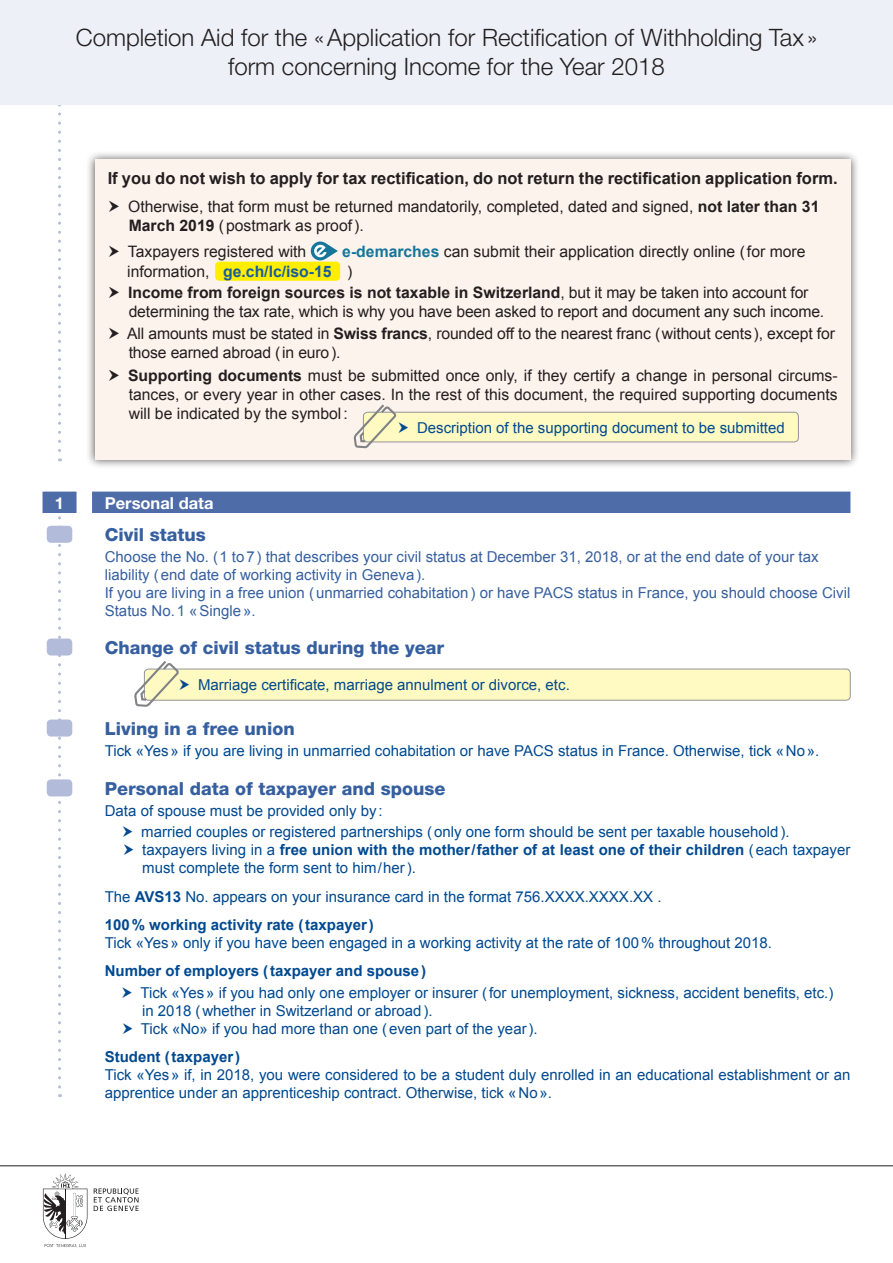
<style>
.page{position:relative;width:893px;height:1263px;background:#fff}
.page>*{position:absolute;margin:0;border:0;box-sizing:border-box;transform-origin:0 0}
.t1{font:300 24px/28.8px "Helvetica Neue";color:#231f20;text-align:center}
.t2{font:800 18px "Helvetica Neue";color:#365fa0}
.t3{font:700 16.5px "Arial";color:#231f20}
.t4{font:700 16.5px "Helvetica Neue";color:#fff}
.t5{font:15.75px/18.9px "Arial";color:#231f20}
.t6{font:700 15.75px/21px "Arial";color:#231f20}
.t7{font:700 15.75px "Arial";color:#175d9e}
.t8{font:15px/18px "Arial";color:#014990}
.t9{font:15px/18px "Arial";color:#365fa0}
.t10{font:700 15px "Arial";color:#014990}
.s1{font-weight:700}
.s2{font-weight:700;color:#167699}
.s3{font-weight:400}
</style>
<div class="page">
<svg style="left:58px;top:104px;width:3px;height:357px"></svg>
<div style="left:0;top:0;width:893px;height:104px;background:#edf0f7"></div>
<svg style="left:43px;top:1173px;width:44px;height:74px"></svg>
<hr style="left:65px;top:1189px;width:1px;height:49px;background:#231f20">
<svg style="left:94px;top:1188px;width:45px;height:23px"></svg>
<hr style="left:0;top:1165px;width:893px;height:1px;background:#231f20">
<div style="left:86px;top:150px;width:774px;height:319px;background:#231f20;opacity:.75"></div>
<div style="left:95px;top:159px;width:755px;height:301px;background:#fdf3ed"></div>
<svg style="left:311px;top:242px;width:27px;height:18px"></svg>
<div style="left:215px;top:262px;width:125px;height:19px;background:#ffee01;border-radius:4px"></div>
<div style="left:363px;top:412px;width:435px;height:30px;background:#fffac1;border-radius:4px"></div>
<div style="left:363px;top:412px;width:436px;height:30px;border:1px solid #939598;border-radius:4px"></div>
<svg style="left:43px;top:492px;width:807px;height:605px"></svg>
<svg style="left:353px;top:404px;width:55px;height:45px"></svg>
<h1 class="t1" style="left:76px;top:23px;width:743px">Completion Aid for the «Application for Rectification of Withholding Tax » form concerning Income for the Year 2018</h1>
<p class="t3" style="left:108px;top:167px;width:731px">If you do not wish to apply for tax rectification, do not return the rectification application form.</p>
<p class="t5" style="left:128px;top:197px;width:693px">Otherwise, that form must be returned mandatorily, completed, dated and signed, <span class="s1">not later than 31<br>March 2019</span> (postmark as proof).</p>
<p class="t5" style="left:128px;top:242px;width:180px">Taxpayers registered with</p>
<p class="t5" style="left:342px;top:242px;width:465px"><span class="s2">e-demarches</span> can submit their application directly online (for more</p>
<p class="t5" style="left:127px;top:262px;width:84px">information,</p>
<p class="t7" style="left:223px;top:261px;width:110px">ge.ch/lc/iso-15</p>
<p class="t6" style="left:128px;top:261px;width:682px;text-indent:219px"><span class="s3">)<br></span>Income from foreign sources is not taxable in Switzerland<span class="s3">, but it may be taken into account for</span></p>
<p class="t5" style="left:127px;top:300px;width:709px;line-height:22.5px">determining the tax rate, which is why you have been asked to report and document any such income.<br>All amounts must be stated in <span class="s1">Swiss francs</span>, rounded off to the nearest franc (without cents), except for</p>
<p class="t5" style="left:128px;top:342px;width:711px;line-height:22.5px">those earned abroad (in euro).<br><span class="s1">Supporting documents</span> must be submitted once only, if they certify a change in personal circums-</p>
<p class="t5" style="left:129px;top:385px;width:710px">tances, or every year in other cases. In the rest of this document, the required supporting documents will be indicated by the symbol:</p>
<p class="t8" style="left:417px;top:419px;width:369px">Description of the supporting document to be submitted</p>
<p class="t4" style="left:55px;top:493px;width:11px">1</p>
<p class="t4" style="left:105px;top:493px;width:110px">Personal data</p>
<p class="t2" style="left:105px;top:524px;width:103px">Civil status</p>
<p class="t9" style="left:105px;top:548px;width:747px">Choose the No. ( 1 to7) that describes your civil status at December 31, 2018, or at the end date of your tax liability (end date of working activity in Geneva).<br>If you are living in a free union (unmarried cohabitation) or have PACS status in France, you should choose Civil Status No.1 «Single».</p>
<p class="t2" style="left:105px;top:637px;width:341px">Change of civil status during the year</p>
<p class="t8" style="left:198px;top:676px;width:373px">Marriage certificate, marriage annulment or divorce, etc.</p>
<p class="t2" style="left:105px;top:718px;width:192px">Living in a free union</p>
<p class="t8" style="left:105px;top:742px;width:716px">Tick «Yes» if you are living in unmarried cohabitation or have PACS status in France. Otherwise, tick «No».</p>
<p class="t2" style="left:105px;top:778px;width:342px">Personal data of taxpayer and spouse</p>
<p class="t8" style="left:141px;top:800px;width:650px;line-height:21.6px;text-indent:-36px">Data of spouse must be provided only by :<br>married couples or registered partnerships (only one form should be sent per taxable household).</p>
<p class="t8" style="left:142px;top:841px;width:710px">taxpayers living in a <span class="s1">free union with the mother / father of at least one of their children</span> (each taxpayer must complete the form sent to him / her).</p>
<p class="t8" style="left:105px;top:883px;width:558px;line-height:27.9px">The <span class="s1">AVS13</span> No. appears on your insurance card in the format 756.XXXX.XXXX.XX .<br><span class="s1">100% working activity rate (taxpayer)</span></p>
<p class="t8" style="left:105px;top:934px;width:669px">Tick «Yes» only if you have been engaged in a working activity at the rate of 100% throughout 2018.</p>
<p class="t10" style="left:105px;top:961px;width:323px">Number of employers (taxpayer and spouse)</p>
<p class="t8" style="left:140px;top:984px;width:694px">Tick «Yes» if you had only one employer or insurer (for unemployment, sickness, accident benefits, etc.) in 2018 (whether in Switzerland or abroad).<br>Tick «No» if you had more than one (even part of the year).</p>
<p class="t10" style="left:105px;top:1046px;width:137px">Student (taxpayer)</p>
<p class="t8" style="left:105px;top:1065px;width:747px">Tick «Yes» if, in 2018, you were considered to be a student duly enrolled in an educational establishment or an apprentice under an apprenticeship contract. Otherwise, tick «No».</p>
</div>
